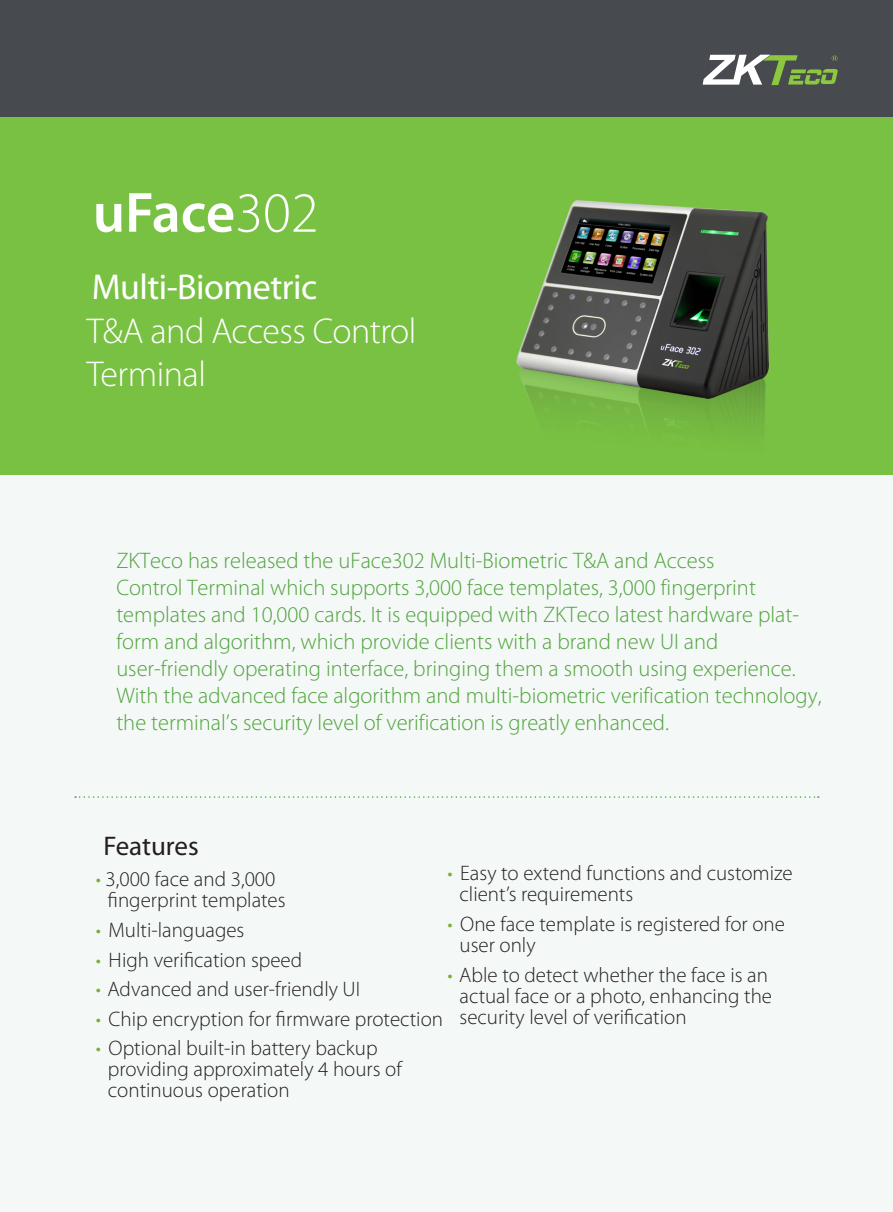
<style>
.page{position:relative;width:893px;height:1212px;background:#f4f8f6}
.page>*{position:absolute;margin:0;border:0;box-sizing:border-box;transform-origin:0 0}
.t1{font:600 57px "Myriad Pro";letter-spacing:-.005em;color:#fff}
.t2{font:300 36px/43.2px "Myriad Pro";letter-spacing:-.015em;color:#fff}
.t3{font:36px "Myriad Pro";letter-spacing:-.015em;color:#fff}
.Headline_with_Span{font:27px "Myriad Pro";color:#231f20}
.t4{font:300 22.5px/27px "Myriad Pro";color:#4fa33d}
.t5{font:300 21px/21px "Myriad Pro";color:#231f20}
.s1{font-weight:300}
.s2{color:#7aae36}
</style>
<div class="page">
<div style="left:0;top:0;width:893px;height:117px;background:#474a4e"></div>
<div style="left:0;top:117px;width:893px;height:358px;background:#79c142"></div>
<svg style="left:703px;top:55px;width:135px;height:30px"></svg>
<img style="left:516px;top:200px;width:254px;height:230px">
<svg style="left:75px;top:796px;width:744px;height:2px"></svg>
<p class="t1" style="left:93px;top:176px;width:227px">uFace<span class="s1">302</span></p>
<p class="t3" style="left:92px;top:265px;width:227px">Multi-Biometric</p>
<p class="t2" style="left:87px;top:309px;width:331px">T&amp;A and Access Control<br>Terminal</p>
<p class="t4" style="left:116px;top:547px;width:707px">ZKTeco has released the uFace302 Multi-Biometric T&amp;A and Access<br>Control Terminal which supports 3,000 face templates, 3,000 fingerprint templates and 10,000 cards. It is equipped with ZKTeco latest hardware plat&shy;form and algorithm, which provide clients with a brand new UI and user-friendly operating interface, bringing them a smooth using experience.<br>With the advanced face algorithm and multi-biometric verification technology, the terminal’s security level of verification is greatly enhanced.</p>
<p class="Headline_with_Span" style="left:103px;top:829px;width:97px">Features</p>
<p class="t5" style="left:96px;top:869px;width:191px;text-align:center"><span class="s2">•</span> 3,000 face and 3,000 fingerprint templates</p>
<p class="t5" style="left:96px;top:919px;width:150px"><span class="s2">•</span> Multi-languages</p>
<p class="t5" style="left:96px;top:949px;width:208px"><span class="s2">•</span> High verification speed</p>
<p class="t5" style="left:96px;top:978px;width:266px"><span class="s2">•</span> Advanced and user-friendly UI</p>
<p class="t5" style="left:96px;top:1008px;width:349px"><span class="s2">•</span> Chip encryption for firmware protection</p>
<p class="t5" style="left:108px;top:1037px;width:296px;text-indent:-12px"><span class="s2">•</span> Optional built-in battery backup providing approximately 4 hours of continuous operation</p>
<p class="t5" style="left:459px;top:863px;width:335px;text-indent:-12px"><span class="s2">•</span> Easy to extend functions and customize client’s requirements</p>
<p class="t5" style="left:459px;top:913px;width:327px;text-indent:-12px"><span class="s2">•</span> One face template is registered for one user only</p>
<p class="t5" style="left:459px;top:964px;width:314px;text-indent:-12px"><span class="s2">•</span> Able to detect whether the face is an actual face or a photo, enhancing the security level of verification</p>
</div>
